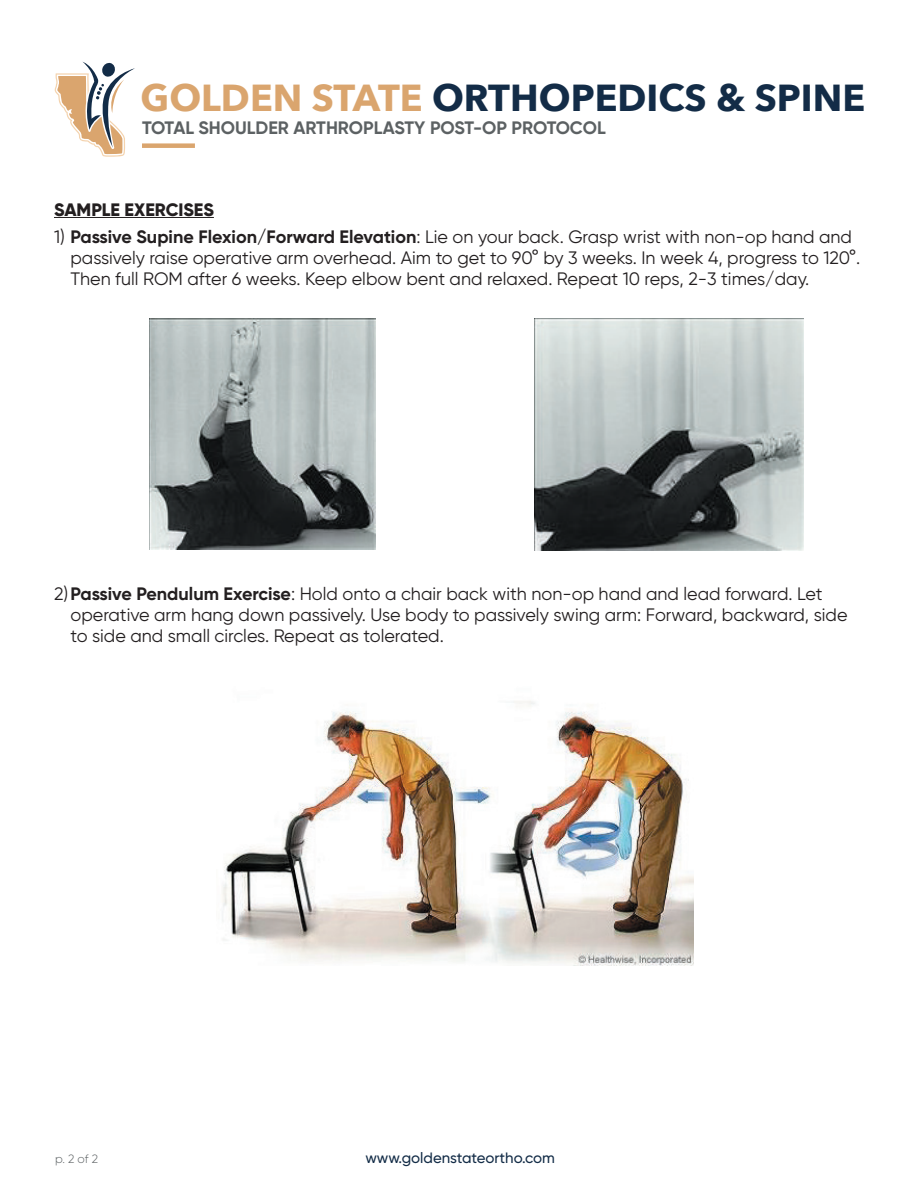
<style>
.page{position:relative;width:918px;height:1188px;background:#fff}
.page>*{position:absolute;margin:0;border:0;box-sizing:border-box;transform-origin:0 0}
.t1{font:700 37.5px "Avenir Next";color:#132c47}
.t2{font:18px/21px "Gilroy";color:#231f20}
.t3{font:700 18px "Gilroy";color:#5c6163}
.t4{font:800 18px "Gilroy";color:#231f20}
.t5{font:500 15px "Gilroy";color:#132c47}
.t6{font:300 12px "Gilroy";color:#5c6163}
.s1{color:#daa56e}
.s2{font-weight:700}
</style>
<div class="page">
<svg style="left:55px;top:62px;width:80px;height:95px"></svg>
<div style="left:142px;top:143px;width:53px;height:5px;background:#daa56e"></div>
<hr style="left:54px;top:217px;width:160px;height:1px;background:#231f20">
<img style="left:149px;top:318px;width:226px;height:231px">
<img style="left:534px;top:318px;width:270px;height:233px">
<img style="left:222px;top:701px;width:472px;height:265px">
<h1 class="t1" style="left:141px;top:66px;width:726px"><span class="s1">GOLDEN STATE</span> ORTHOPEDICS &amp; SPINE</h1>
<p class="t3" style="left:142px;top:116px;width:465px">TOTAL SHOULDER ARTHROPLASTY POST-OP PROTOCOL</p>
<p class="t4" style="left:54px;top:198px;width:161px">SAMPLE EXERCISES</p>
<p class="t2" style="left:71px;top:226px;width:791px;text-indent:-17px">1) <span class="s2">Passive Supine Flexion/Forward Elevation</span>: Lie on your back. Grasp wrist with non-op hand and passively raise operative arm overhead. Aim to get to 90° by 3 weeks. In week 4, progress to 120°.<br>Then full ROM after 6 weeks. Keep elbow bent and relaxed. Repeat 10 reps, 2-3 times/day.</p>
<p class="t2" style="left:71px;top:583px;width:779px;text-indent:-17px">2) <span class="s2">Passive Pendulum Exercise</span>: Hold onto a chair back with non-op hand and lead forward. Let operative arm hang down passively. Use body to passively swing arm: Forward, backward, side to side and small circles. Repeat as tolerated.</p>
<p class="t6" style="left:55px;top:1152px;width:44px">p. 2 of 2</p>
<p class="t5" style="left:365px;top:1149px;width:191px">www.goldenstateortho.com</p>
</div>
